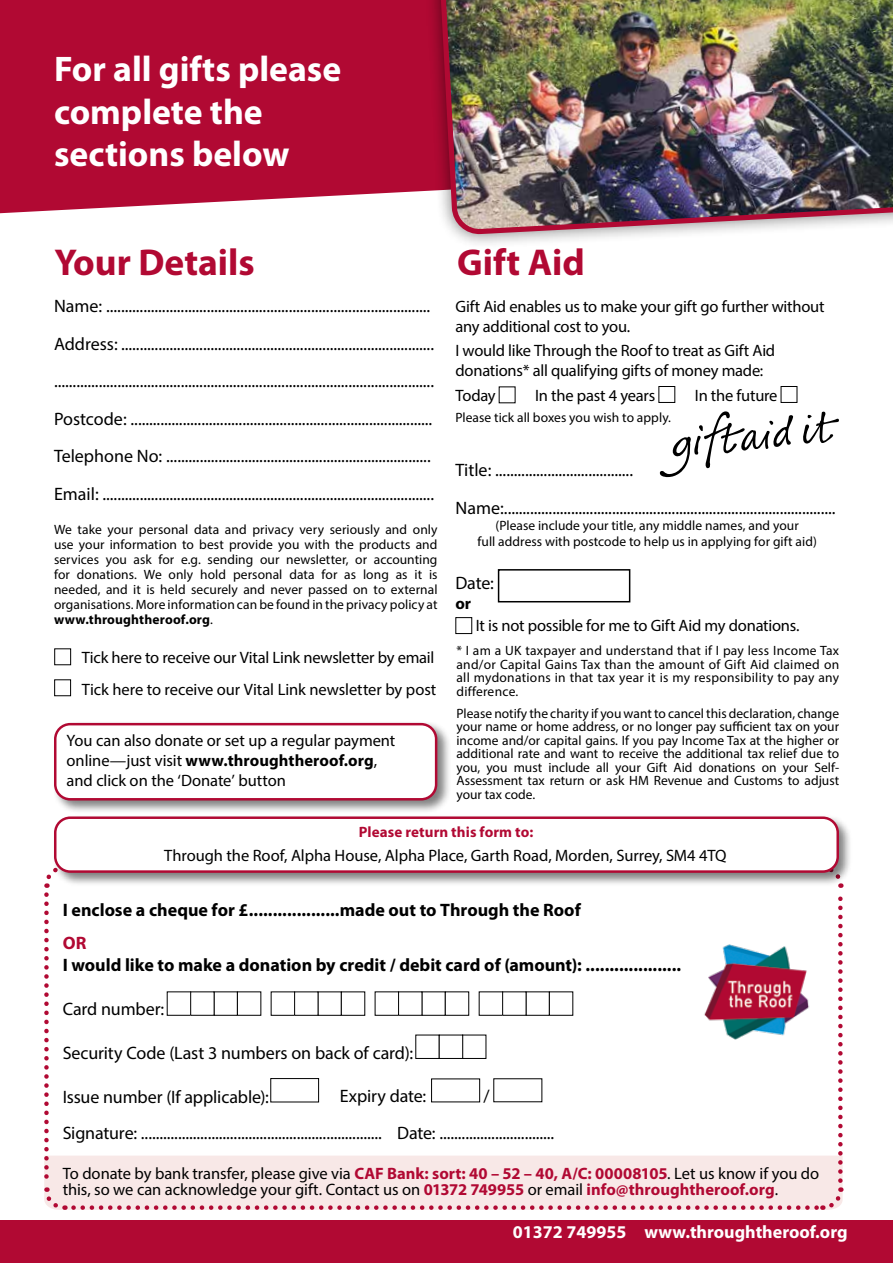
<style>
.page{position:relative;width:893px;height:1263px;background:#fff}
.page>*{position:absolute;margin:0;border:0;box-sizing:border-box;transform-origin:0 0}
.t1{font:700 37.5px "Myriad Pro";color:#b10933}
.t2{font:700 35.7px/42.8px "Myriad Pro";color:#fff}
.t3{font:18px/37.5px "Myriad Pro";letter-spacing:-.005em;color:#000}
.t4{font:700 18px "Myriad Pro";color:#000}
.t5{font:700 18px "Myriad Pro";color:#fff}
.t6{font:700 18px "Myriad Pro";color:#b10933}
.t7{font:16.5px/19.8px "Myriad Pro";letter-spacing:-.01em;color:#000}
.t8{font:700 16.5px "Myriad Pro";color:#000}
.t9{font:700 15px "Myriad Pro";letter-spacing:.005em;color:#b10933}
.t10{font:13.5px/13.5px "Myriad Pro";letter-spacing:.005em;color:#000;text-align:justify}
.s1{font-weight:700}
.s2{font-weight:700;color:#b10933}
</style>
<div class="page">
<div style="left:0;top:0;width:425px;height:213px;background:#b10933"></div>
<div style="left:0;top:1220px;width:893px;height:43px;background:#b10933"></div>
<div style="left:54px;top:648px;width:17px;height:17px;border:1px solid #000"></div>
<div style="left:54px;top:679px;width:17px;height:17px;border:1px solid #000"></div>
<div style="left:52px;top:721px;width:399px;height:94px;background:#000;opacity:.5"></div>
<div style="left:55px;top:724px;width:381px;height:75px;background:#fff;border-radius:15px"></div>
<div style="left:54px;top:723px;width:383px;height:77px;border:2px solid #b10933;border-radius:15px"></div>
<div style="left:658px;top:386px;width:17px;height:17px;border:1px solid #000"></div>
<div style="left:781px;top:386px;width:16px;height:17px;border:1px solid #000"></div>
<div style="left:455px;top:617px;width:17px;height:17px;border:1px solid #000"></div>
<svg style="left:660px;top:411px;width:179px;height:66px"></svg>
<svg style="left:44px;top:874px;width:800px;height:336px"></svg>
<div style="left:271px;top:1078px;width:48px;height:24px;background:#fff"></div>
<div style="left:270px;top:1078px;width:49px;height:24px;border:1px solid #000"></div>
<div style="left:416px;top:1035px;width:23px;height:23px;background:#fff"></div>
<div style="left:463px;top:1035px;width:23px;height:23px;background:#fff"></div>
<div style="left:462px;top:1035px;width:24px;height:24px;border:1px solid #000"></div>
<div style="left:439px;top:1035px;width:24px;height:23px;background:#fff"></div>
<div style="left:439px;top:1035px;width:24px;height:24px;border:1px solid #000"></div>
<div style="left:167px;top:992px;width:24px;height:23px;background:#fff"></div>
<div style="left:271px;top:992px;width:24px;height:23px;background:#fff"></div>
<div style="left:375px;top:992px;width:23px;height:23px;background:#fff"></div>
<div style="left:479px;top:992px;width:24px;height:23px;background:#fff"></div>
<div style="left:214px;top:992px;width:23px;height:23px;background:#fff"></div>
<div style="left:214px;top:991px;width:24px;height:24px;border:1px solid #000"></div>
<div style="left:318px;top:992px;width:23px;height:23px;background:#fff"></div>
<div style="left:422px;top:992px;width:23px;height:23px;background:#fff"></div>
<div style="left:526px;top:992px;width:23px;height:23px;background:#fff"></div>
<div style="left:191px;top:992px;width:23px;height:23px;background:#fff"></div>
<div style="left:295px;top:992px;width:23px;height:23px;background:#fff"></div>
<div style="left:399px;top:992px;width:23px;height:23px;background:#fff"></div>
<div style="left:503px;top:992px;width:23px;height:23px;background:#fff"></div>
<div style="left:237px;top:992px;width:24px;height:23px;background:#fff"></div>
<div style="left:341px;top:992px;width:24px;height:23px;background:#fff"></div>
<div style="left:445px;top:992px;width:24px;height:23px;background:#fff"></div>
<div style="left:549px;top:992px;width:24px;height:23px;background:#fff"></div>
<img style="left:699px;top:939px;width:130px;height:103px">
<div style="left:52px;top:814px;width:801px;height:73px;background:#000;opacity:.5"></div>
<div style="left:55px;top:818px;width:783px;height:53px;background:#fff;border-radius:15px"></div>
<div style="left:54px;top:816px;width:785px;height:57px;border:2px solid #b10933;border-radius:15px"></div>
<div style="left:431px;top:1078px;width:49px;height:24px;border:1px solid #000"></div>
<div style="left:498px;top:569px;width:132px;height:33px;border:2px solid #000"></div>
<div style="left:425px;top:0;width:468px;height:249px;background:#000;opacity:.5"></div>
<img style="left:442px;top:0;width:451px;height:232px">
<h2 class="t2" style="left:54px;top:48px;width:289px">For all gifts please complete the sections below</h2>
<h1 class="t1" style="left:55px;top:241px;width:202px">Your Details</h1>
<h1 class="t1" style="left:457px;top:241px;width:129px">Gift Aid</h1>
<p class="t3" style="left:54px;top:287px;width:382px">Name: .......................................................................................<br>Address: .................................................................................... ......................................................................................................<br>Postcode: .................................................................................<br>Telephone No: .......................................................................<br>Email: .........................................................................................</p>
<p class="t10" style="left:54px;top:522px;width:385px;line-height:15px">We take your personal data and privacy very seriously and only use your information to best provide you with the products and services you ask for e.g. sending our newsletter, or accounting for donations. We only hold personal data for as long as it is needed, and it is held securely and never passed on to external organisations. More information can be found in the privacy policy at <span class="s1">www.throughtheroof.org</span>.</p>
<p class="t7" style="left:82px;top:642px;width:356px;line-height:31.7px">Tick here to receive our Vital Link newsletter by email<br>Tick here to receive our Vital Link newsletter by post</p>
<p class="t7" style="left:67px;top:731px;width:330px">You can also donate or set up a regular payment online—just visit <span class="s1">www.throughtheroof.org</span>, and click on the ‘Donate’ button</p>
<p class="t7" style="left:455px;top:296px;width:371px">Gift Aid enables us to make your gift go further without any additional cost to you.</p>
<p class="t7" style="left:455px;top:340px;width:321px">I would like Through the Roof to treat as Gift Aid donations* all qualifying gifts of money made:</p>
<p class="t7" style="left:455px;top:385px;width:42px">Today</p>
<p class="t7" style="left:535px;top:385px;width:122px">In the past 4 years</p>
<p class="t7" style="left:695px;top:385px;width:84px">In the future</p>
<p class="t10" style="left:455px;top:410px;width:217px">Please tick all boxes you wish to apply.</p>
<h3 class="t3" style="left:455px;top:451px;width:382px">Title: .....................................<br>Name:.........................................................................................</h3>
<p class="t10" style="left:477px;top:517px;width:341px;line-height:16.2px;text-align:center">(Please include your title, any middle names, and your<br>full address with postcode to help us in applying for gift aid)</p>
<h3 class="t3" style="left:455px;top:564px;width:40px">Date:</h3>
<p class="t8" style="left:455px;top:594px;width:17px">or</p>
<p class="t7" style="left:476px;top:615px;width:325px">It is not possible for me to Gift Aid my donations.</p>
<p class="t10" style="left:456px;top:644px;width:384px">* I am a UK taxpayer and understand that if I pay less Income Tax and/or Capital Gains Tax than the amount of Gift Aid claimed on all mydonations in that tax year it is my responsibility to pay any difference.</p>
<p class="t10" style="left:456px;top:706px;width:384px">Please notify the charity if you want to cancel this declaration, change your name or home address, or no longer pay sufficient tax on your income and/or capital gains. If you pay Income Tax at the higher or additional rate and want to receive the additional tax relief due to you, you must include all your Gift Aid donations on your Self-Assessment tax return or ask HM Revenue and Customs to adjust your tax code.</p>
<p class="t9" style="left:359px;top:824px;width:176px">Please return this form to:</p>
<p class="t7" style="left:164px;top:845px;width:564px">Through the Roof, Alpha House, Alpha Place, Garth Road, Morden, Surrey, SM4 4TQ</p>
<h3 class="t4" style="left:63px;top:900px;width:520px">I enclose a cheque for £...................made out to Through the Roof</h3>
<h3 class="t6" style="left:63px;top:933px;width:25px">OR</h3>
<h3 class="t4" style="left:63px;top:955px;width:620px">I would like to make a donation by credit / debit card of (amount): ....................</h3>
<h3 class="t3" style="left:63px;top:990px;width:103px">Card number:</h3>
<h3 class="t3" style="left:63px;top:1034px;width:352px">Security Code (Last 3 numbers on back of card):</h3>
<h3 class="t3" style="left:63px;top:1078px;width:493px;line-height:36.5px">Issue number (If applicable):<br>Signature: ................................................................. Date: ...............................</h3>
<p class="t7" style="left:63px;top:1165px;width:758px;line-height:16.5px">To donate by bank transfer, please give via <span class="s2">CAF Bank: sort: 40 – 52 – 40, A/C: 00008105</span>. Let us know if you do this, so we can acknowledge your gift. Contact us on <span class="s2">01372 749955</span> or email <span class="s2">info@throughtheroof.org</span>.</p>
<h3 class="t3" style="left:340px;top:1077px;width:88px">Expiry date:</h3>
<h3 class="t3" style="left:484px;top:1077px;width:8px">/</h3>
<h3 class="t5" style="left:513px;top:1222px;width:336px">01372 749955 www.throughtheroof.org</h3>
</div>
